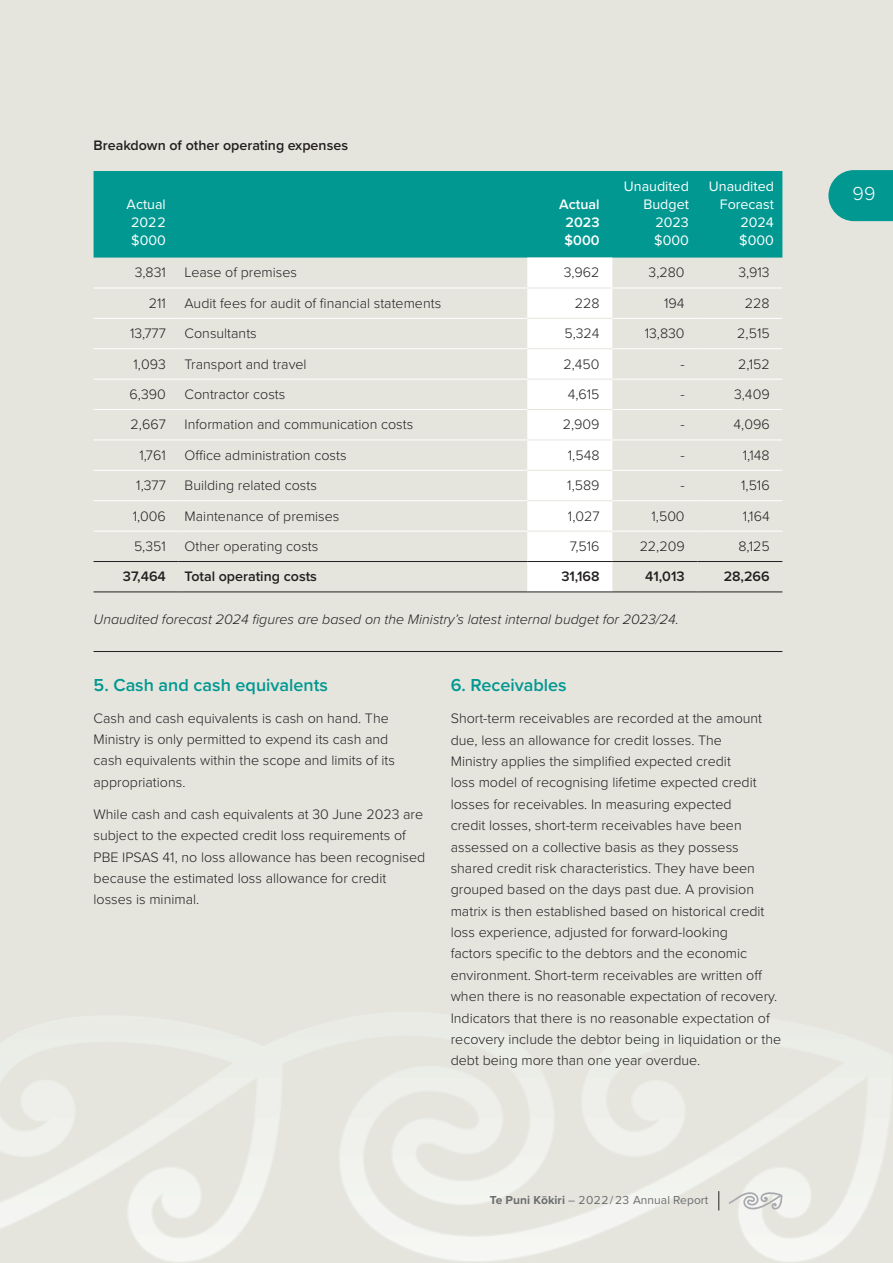
<style>
.page{position:relative;width:893px;height:1263px;background:#e5e5de}
.page>*{position:absolute;margin:0;border:0;box-sizing:border-box;transform-origin:0 0}
.t1{font:300 19.5px "Proxima Nova";color:#fff}
.t2{font:600 18px "Proxima Nova";color:#009891}
.t3{font:300 14.25px/21.3px "Proxima Nova";color:#231f20}
.t4{font:italic 300 14.25px "Proxima Nova";color:#231f20}
.t5{font:600 14.25px "Proxima Nova";color:#231f20}
.t6{font:14.25px/18px "Proxima Nova";color:#fff;text-align:right}
.t7{font:600 14.25px/18px "Proxima Nova";color:#fff;text-align:center}
.t8{font:12px "Proxima Nova";letter-spacing:.005em;color:#6c6d70}
.s1{font-weight:700}
</style>
<div class="page">
<svg style="left:0;top:1078px;width:891px;height:184px"></svg>
<svg style="left:828px;top:170px;width:65px;height:51px;background:#159f98"></svg>
<svg style="left:729px;top:1191px;width:54px;height:22px"></svg>
<svg style="left:718px;top:1191px;width:1px;height:19px"></svg>
<div style="left:94px;top:171px;width:688px;height:87px;background:#009891"></div>
<div style="left:527px;top:258px;width:85px;height:334px;background:#fff"></div>
<hr style="left:94px;top:288px;width:85px;height:1px;background:#fff">
<hr style="left:179px;top:288px;width:348px;height:1px;background:#fff">
<hr style="left:612px;top:288px;width:85px;height:1px;background:#fff">
<hr style="left:697px;top:288px;width:85px;height:1px;background:#fff">
<hr style="left:94px;top:318px;width:85px;height:1px;background:#fff">
<hr style="left:179px;top:318px;width:348px;height:1px;background:#fff">
<hr style="left:612px;top:318px;width:85px;height:1px;background:#fff">
<hr style="left:697px;top:318px;width:85px;height:1px;background:#fff">
<hr style="left:94px;top:348px;width:85px;height:1px;background:#fff">
<hr style="left:179px;top:348px;width:348px;height:1px;background:#fff">
<hr style="left:612px;top:348px;width:85px;height:1px;background:#fff">
<hr style="left:697px;top:348px;width:85px;height:1px;background:#fff">
<hr style="left:94px;top:379px;width:85px;height:1px;background:#fff">
<hr style="left:179px;top:379px;width:348px;height:1px;background:#fff">
<hr style="left:612px;top:379px;width:85px;height:1px;background:#fff">
<hr style="left:697px;top:379px;width:85px;height:1px;background:#fff">
<hr style="left:94px;top:409px;width:85px;height:1px;background:#fff">
<hr style="left:179px;top:409px;width:348px;height:1px;background:#fff">
<hr style="left:612px;top:409px;width:85px;height:1px;background:#fff">
<hr style="left:697px;top:409px;width:85px;height:1px;background:#fff">
<hr style="left:94px;top:440px;width:85px;height:1px;background:#fff">
<hr style="left:179px;top:440px;width:348px;height:1px;background:#fff">
<hr style="left:612px;top:440px;width:85px;height:1px;background:#fff">
<hr style="left:697px;top:440px;width:85px;height:1px;background:#fff">
<hr style="left:94px;top:470px;width:85px;height:1px;background:#fff">
<hr style="left:179px;top:470px;width:348px;height:1px;background:#fff">
<hr style="left:612px;top:470px;width:85px;height:1px;background:#fff">
<hr style="left:697px;top:470px;width:85px;height:1px;background:#fff">
<hr style="left:94px;top:500px;width:85px;height:1px;background:#fff">
<hr style="left:179px;top:500px;width:348px;height:1px;background:#fff">
<hr style="left:612px;top:500px;width:85px;height:1px;background:#fff">
<hr style="left:697px;top:500px;width:85px;height:1px;background:#fff">
<hr style="left:94px;top:531px;width:85px;height:1px;background:#fff">
<hr style="left:179px;top:531px;width:348px;height:1px;background:#fff">
<hr style="left:612px;top:531px;width:85px;height:1px;background:#fff">
<hr style="left:697px;top:531px;width:85px;height:1px;background:#fff">
<hr style="left:527px;top:288px;width:85px;height:1px;background:#e5e5de">
<hr style="left:527px;top:318px;width:85px;height:1px;background:#e5e5de">
<hr style="left:527px;top:348px;width:85px;height:1px;background:#e5e5de">
<hr style="left:527px;top:379px;width:85px;height:1px;background:#e5e5de">
<hr style="left:527px;top:409px;width:85px;height:1px;background:#e5e5de">
<hr style="left:527px;top:440px;width:85px;height:1px;background:#e5e5de">
<hr style="left:527px;top:470px;width:85px;height:1px;background:#e5e5de">
<hr style="left:527px;top:500px;width:85px;height:1px;background:#e5e5de">
<hr style="left:527px;top:531px;width:85px;height:1px;background:#e5e5de">
<hr style="left:94px;top:561px;width:85px;height:1px;background:#231f20">
<hr style="left:179px;top:561px;width:348px;height:1px;background:#231f20">
<hr style="left:527px;top:561px;width:85px;height:1px;background:#231f20">
<hr style="left:612px;top:561px;width:85px;height:1px;background:#231f20">
<hr style="left:697px;top:561px;width:85px;height:1px;background:#231f20">
<hr style="left:94px;top:592px;width:85px;height:1px;background:#231f20">
<hr style="left:179px;top:592px;width:348px;height:1px;background:#231f20">
<hr style="left:527px;top:592px;width:85px;height:1px;background:#231f20">
<hr style="left:612px;top:592px;width:85px;height:1px;background:#231f20">
<hr style="left:697px;top:592px;width:85px;height:1px;background:#231f20">
<hr style="left:94px;top:651px;width:688px;height:1px;background:#231f20">
<p class="t5" style="left:94px;top:134px;width:256px">Breakdown of other operating expenses</p>
<p class="t6" style="left:127px;top:194px;width:41px;text-align:center">Actual<br>2022 $000</p>
<p class="t7" style="left:559px;top:195px;width:42px">Actual<br>2023 $000</p>
<p class="t6" style="left:624px;top:176px;width:66px">Unaudited<br>Budget<br>2023 $000</p>
<p class="t6" style="left:709px;top:176px;width:66px">Unaudited<br>Forecast<br>2024 $000</p>
<p class="t3" style="left:135px;top:261px;width:33px">3,831</p>
<p class="t3" style="left:185px;top:261px;width:114px">Lease of premises</p>
<p class="t3" style="left:564px;top:261px;width:37px">3,962</p>
<p class="t3" style="left:649px;top:261px;width:37px">3,280</p>
<p class="t3" style="left:738px;top:261px;width:33px">3,913</p>
<p class="t3" style="left:149px;top:292px;width:19px">211</p>
<p class="t3" style="left:185px;top:292px;width:258px">Audit fees for audit of financial statements</p>
<p class="t3" style="left:575px;top:292px;width:26px">228</p>
<p class="t3" style="left:664px;top:292px;width:22px">194</p>
<p class="t3" style="left:745px;top:292px;width:26px">228</p>
<p class="t3" style="left:130px;top:322px;width:37px">13,777</p>
<p class="t3" style="left:185px;top:322px;width:74px">Consultants</p>
<p class="t3" style="left:564px;top:322px;width:37px">5,324</p>
<p class="t3" style="left:645px;top:322px;width:41px">13,830</p>
<p class="t3" style="left:737px;top:322px;width:34px">2,515</p>
<p class="t3" style="left:134px;top:352px;width:34px">1,093</p>
<p class="t3" style="left:185px;top:352px;width:124px">Transport and travel</p>
<p class="t3" style="left:563px;top:352px;width:38px">2,450</p>
<p class="t3" style="left:680px;top:352px;width:6px">-</p>
<p class="t3" style="left:738px;top:352px;width:33px">2,152</p>
<p class="t3" style="left:130px;top:383px;width:38px">6,390</p>
<p class="t3" style="left:185px;top:383px;width:102px">Contractor costs</p>
<p class="t3" style="left:568px;top:383px;width:33px">4,615</p>
<p class="t3" style="left:680px;top:383px;width:6px">-</p>
<p class="t3" style="left:734px;top:383px;width:37px">3,409</p>
<p class="t3" style="left:131px;top:413px;width:37px">2,667</p>
<p class="t3" style="left:185px;top:413px;width:230px">Information and communication costs</p>
<p class="t3" style="left:563px;top:413px;width:38px">2,909</p>
<p class="t3" style="left:680px;top:413px;width:6px">-</p>
<p class="t3" style="left:733px;top:413px;width:38px">4,096</p>
<p class="t3" style="left:139px;top:444px;width:28px">1,761</p>
<p class="t3" style="left:185px;top:444px;width:163px">Office administration costs</p>
<p class="t3" style="left:568px;top:444px;width:33px">1,548</p>
<p class="t3" style="left:680px;top:444px;width:6px">-</p>
<p class="t3" style="left:743px;top:444px;width:28px">1,148</p>
<p class="t3" style="left:136px;top:474px;width:31px">1,377</p>
<p class="t3" style="left:185px;top:474px;width:134px">Building related costs</p>
<p class="t3" style="left:567px;top:474px;width:34px">1,589</p>
<p class="t3" style="left:680px;top:474px;width:6px">-</p>
<p class="t3" style="left:741px;top:474px;width:30px">1,516</p>
<p class="t3" style="left:133px;top:504px;width:35px">1,006</p>
<p class="t3" style="left:185px;top:504px;width:156px">Maintenance of premises</p>
<p class="t3" style="left:568px;top:504px;width:33px">1,027</p>
<p class="t3" style="left:651px;top:504px;width:35px">1,500</p>
<p class="t3" style="left:743px;top:504px;width:28px">1,164</p>
<p class="t3" style="left:134px;top:535px;width:33px">5,351</p>
<p class="t3" style="left:185px;top:535px;width:135px">Other operating costs</p>
<p class="t3" style="left:570px;top:535px;width:31px">7,516</p>
<p class="t3" style="left:640px;top:535px;width:46px">22,209</p>
<p class="t3" style="left:738px;top:535px;width:33px">8,125</p>
<p class="t5" style="left:123px;top:566px;width:44px">37,464</p>
<p class="t5" style="left:185px;top:566px;width:134px">Total operating costs</p>
<p class="t5" style="left:561px;top:566px;width:40px">31,168</p>
<p class="t5" style="left:645px;top:566px;width:41px">41,013</p>
<p class="t5" style="left:724px;top:566px;width:48px">28,266</p>
<p class="t4" style="left:94px;top:608px;width:587px">Unaudited forecast 2024 figures are based on the Ministry’s latest internal budget for 2023/24.</p>
<p class="t2" style="left:94px;top:671px;width:236px">5. Cash and cash equivalents</p>
<p class="t3" style="left:94px;top:707px;width:303px">Cash and cash equivalents is cash on hand. The Ministry is only permitted to expend its cash and cash equivalents within the scope and limits of its appropriations.</p>
<p class="t3" style="left:94px;top:803px;width:333px">While cash and cash equivalents at 30 June 2023 are subject to the expected credit loss requirements of PBE IPSAS 41, no loss allowance has been recognised because the estimated loss allowance for credit losses is minimal.</p>
<p class="t2" style="left:451px;top:672px;width:117px">6. Receivables</p>
<p class="t3" style="left:451px;top:707px;width:332px">Short-term receivables are recorded at the amount due, less an allowance for credit losses. The<br>Ministry applies the simplified expected credit<br>loss model of recognising lifetime expected credit losses for receivables. In measuring expected<br>credit losses, short-term receivables have been assessed on a collective basis as they possess shared credit risk characteristics. They have been grouped based on the days past due. A provision matrix is then established based on historical credit loss experience, adjusted for forward-looking<br>factors specific to the debtors and the economic environment. Short-term receivables are written off when there is no reasonable expectation of recovery.<br>Indicators that there is no reasonable expectation of recovery include the debtor being in liquidation or the debt being more than one year overdue.</p>
<p class="t8" style="left:490px;top:1190px;width:220px"><span class="s1">Te Puni Kōkiri</span> – 2022/23 Annual Report</p>
<h1 class="t1" style="left:853px;top:179px;width:24px">99</h1>
</div>
